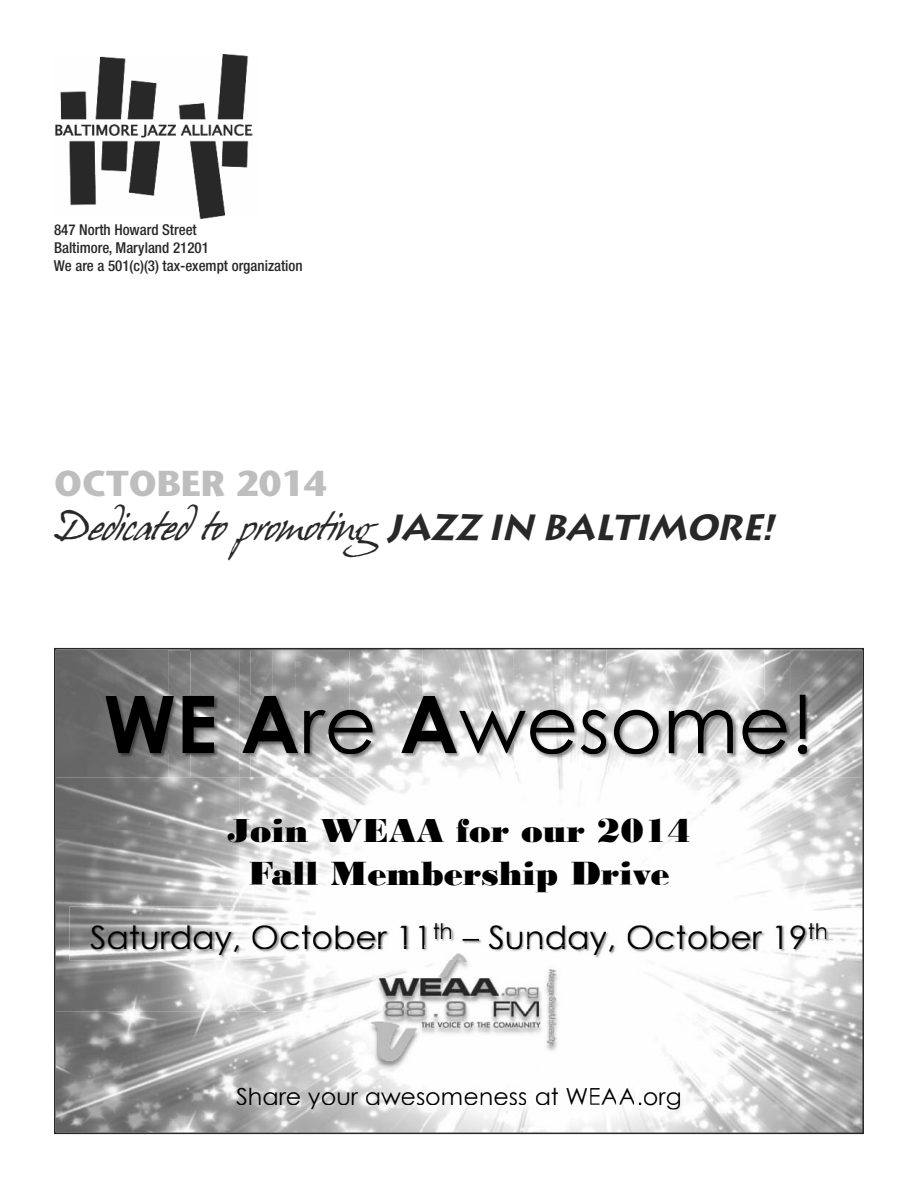
<style>
.page{position:relative;width:918px;height:1188px;background:#fff}
.page>*{position:absolute;margin:0;border:0;box-sizing:border-box;transform-origin:0 0}
.t1{font:79.65px "Century Gothic";color:#000}
.t2{font:36px "Hans Hand";letter-spacing:-.03em;color:#282828}
.t3{font:700 36px "Stone Sans";color:#bebebe}
.t4{font:35.4px/42.5px "Bodoni MT Black";color:#000;text-align:center}
.t5{font:32.4px "Century Gothic";color:#000}
.t6{font:23.55px "Century Gothic";color:#000}
.t7{font:21.6px "Century Gothic";color:#000}
.t8{font:500 condensed 15px/18px "Helvetica Neue";color:#282828}
.s1{font-family:"Lithos";font-weight:700;font-style:italic}
.s2{font-weight:700}
.s3{font-size:32.4px}
</style>
<div class="page">
<img style="left:55px;top:54px;width:198px;height:164px">
<img style="left:57px;top:777px;width:804px;height:53px">
<img style="left:57px;top:651px;width:804px;height:126px">
<img style="left:168px;top:651px;width:22px;height:126px">
<img style="left:364px;top:819px;width:80px;height:11px">
<img style="left:320px;top:819px;width:42px;height:11px">
<img style="left:285px;top:827px;width:23px;height:3px">
<img style="left:251px;top:819px;width:33px;height:11px">
<img style="left:242px;top:696px;width:56px;height:57px">
<img style="left:304px;top:710px;width:73px;height:44px">
<img style="left:401px;top:696px;width:56px;height:57px">
<img style="left:456px;top:819px;width:129px;height:11px">
<img style="left:459px;top:694px;width:348px;height:60px">
<img style="left:606px;top:818px;width:85px;height:12px">
<img style="left:57px;top:830px;width:733px;height:181px">
<img style="left:69px;top:906px;width:354px;height:54px">
<svg style="left:227px;top:819px;width:23px;height:24px"></svg>
<img style="left:249px;top:861px;width:69px;height:24px">
<svg style="left:272px;top:862px;width:1px;height:23px"></svg>
<img style="left:331px;top:861px;width:227px;height:31px">
<img style="left:418px;top:911px;width:50px;height:28px">
<img style="left:345px;top:960px;width:237px;height:51px">
<img style="left:313px;top:925px;width:105px;height:24px">
<img style="left:345px;top:945px;width:73px;height:4px">
<img style="left:351px;top:947px;width:67px;height:13px">
<img style="left:302px;top:925px;width:9px;height:24px">
<svg style="left:345px;top:949px;width:6px;height:11px"></svg>
<img style="left:252px;top:925px;width:47px;height:24px">
<svg style="left:598px;top:818px;width:8px;height:25px"></svg>
<img style="left:558px;top:861px;width:74px;height:24px">
<img style="left:434px;top:923px;width:17px;height:16px">
<img style="left:442px;top:906px;width:14px;height:5px">
<img style="left:503px;top:925px;width:9px;height:14px">
<img style="left:423px;top:925px;width:2px;height:14px">
<svg style="left:423px;top:906px;width:19px;height:5px"></svg>
<svg style="left:456px;top:906px;width:12px;height:5px"></svg>
<img style="left:468px;top:906px;width:35px;height:33px">
<img style="left:503px;top:906px;width:9px;height:19px">
<img style="left:512px;top:906px;width:278px;height:54px">
<img style="left:522px;top:945px;width:60px;height:15px">
<img style="left:522px;top:947px;width:54px;height:13px">
<img style="left:632px;top:870px;width:37px;height:15px">
<img style="left:688px;top:925px;width:74px;height:24px">
<img style="left:776px;top:925px;width:14px;height:24px">
<img style="left:677px;top:925px;width:8px;height:24px">
<img style="left:628px;top:925px;width:46px;height:24px">
<svg style="left:609px;top:945px;width:5px;height:7px"></svg>
<img style="left:790px;top:830px;width:71px;height:181px">
<svg style="left:795px;top:906px;width:22px;height:5px"></svg>
<img style="left:793px;top:911px;width:24px;height:49px">
<img style="left:57px;top:1011px;width:804px;height:120px">
<img style="left:590px;top:1088px;width:26px;height:17px">
<img style="left:536px;top:1087px;width:51px;height:18px">
<img style="left:510px;top:1092px;width:16px;height:13px">
<img style="left:481px;top:1092px;width:27px;height:13px">
<img style="left:464px;top:1092px;width:14px;height:13px">
<img style="left:423px;top:1092px;width:39px;height:13px">
<img style="left:644px;top:1092px;width:36px;height:18px">
<img style="left:619px;top:1088px;width:15px;height:17px">
<svg style="left:418px;top:939px;width:104px;height:21px"></svg>
<p class="t8" style="left:54px;top:222px;width:250px">847 North Howard Street<br>Baltimore, Maryland 21201<br>We are a 501(c)(3) tax-exempt organization</p>
<h2 class="t3" style="left:54px;top:470px;width:274px">OCTOBER 2014</h2>
<h2 class="t2" style="left:54px;top:506px;width:726px">Dedicated to promoting<span class="s1">JAZZINBALTIMORE!</span></h2>
<h1 class="t1" style="left:103px;top:673px;width:713px"><span class="s2">WE A</span>re <span class="s2">A</span>wesome!</h1>
<h3 class="t4" style="left:227px;top:809px;width:465px">Join WEAA for our 2014<br>Fall Membership Drive</h3>
<h3 class="t7" style="left:440px;top:917px;width:15px">h</h3>
<h3 class="t5" style="left:488px;top:916px;width:302px">Sunday, October 1</h3>
<h3 class="t7" style="left:789px;top:917px;width:40px"><span class="s3">9</span>th</h3>
<h3 class="t5" style="left:90px;top:916px;width:351px">Saturday, October 11<sup>t</sup></h3>
<h3 class="t6" style="left:236px;top:1081px;width:447px">Share your awesomeness at WEAA.org</h3>
</div>
